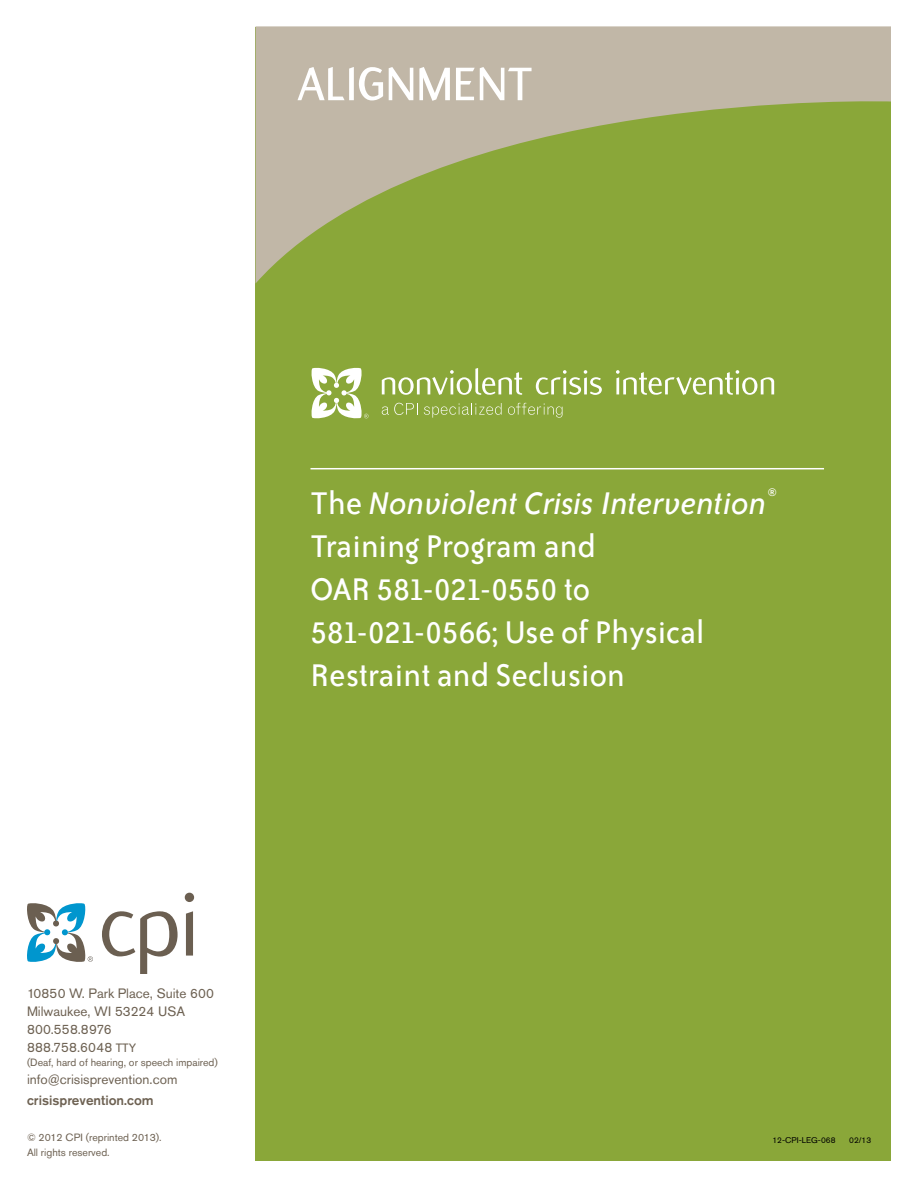
<style>
.page{position:relative;width:918px;height:1188px;background:#fff}
.page>*{position:absolute;margin:0;border:0;box-sizing:border-box;transform-origin:0 0}
.t1{font:700 50.4px "Flux";color:#fff}
.t2{font:36px/43.2px "Bailey Sans ITC";color:#fff}
.t3{font:13.5px/18px "Akzidenz Grotesk Pro";color:#6d6152}
.t4{font:500 13.5px "Akzidenz Grotesk Pro";color:#6d6152}
.t5{font:10.5px/15px "Akzidenz Grotesk Pro";color:#6d6152}
.t6{font:8.25px "Akzidenz Grotesk Pro";letter-spacing:.02em;color:#000}
.s1{font-style:italic}
.s2{font-size:12px}
</style>
<div class="page">
<div style="left:256px;top:27px;width:635px;height:1134px;background:#8aa739"></div>
<svg style="left:256px;top:26px;width:635px;height:257px"></svg>
<svg style="left:102px;top:911px;width:76px;height:63px"></svg>
<svg style="left:185px;top:893px;width:9px;height:63px"></svg>
<svg style="left:27px;top:903px;width:66px;height:59px"></svg>
<hr style="left:310px;top:468px;width:514px;height:1px;background:#fff">
<svg style="left:382px;top:368px;width:140px;height:27px"></svg>
<svg style="left:536px;top:370px;width:66px;height:25px"></svg>
<svg style="left:616px;top:370px;width:158px;height:25px"></svg>
<svg style="left:382px;top:403px;width:36px;height:12px"></svg>
<svg style="left:424px;top:403px;width:78px;height:15px"></svg>
<svg style="left:508px;top:403px;width:55px;height:15px"></svg>
<svg style="left:311px;top:367px;width:58px;height:52px"></svg>
<h1 class="t1" style="left:297px;top:56px;width:237px">ALIGNMENT</h1>
<p class="t2" style="left:310px;top:482px;width:468px">The <span class="s1">Nonviolent Crisis Intervention</span>®<br>Training Program and<br>OAR 581-021-0550 to<br>581-021-0566; Use of Physical<br>Restraint and Seclusion</p>
<p class="t3" style="left:27px;top:984px;width:189px">10850 W. Park Place, Suite 600<br>Milwaukee, WI 53224 USA<br>800.558.8976<br>888.758.6048 <span class="s2">TTY</span></p>
<p class="t5" style="left:27px;top:1054px;width:192px">(Deaf, hard of hearing, or speech impaired)</p>
<p class="t3" style="left:27px;top:1070px;width:152px">info@crisisprevention.com</p>
<p class="t4" style="left:27px;top:1091px;width:128px">crisisprevention.com</p>
<p class="t5" style="left:27px;top:1129px;width:136px">© 2012 CPI (reprinted 2013).<br>All rights reserved.</p>
<p class="t6" style="left:772px;top:1135px;width:65px">12-CPI-LEG-068</p>
<p class="t6" style="left:849px;top:1135px;width:23px">02/13</p>
</div>
